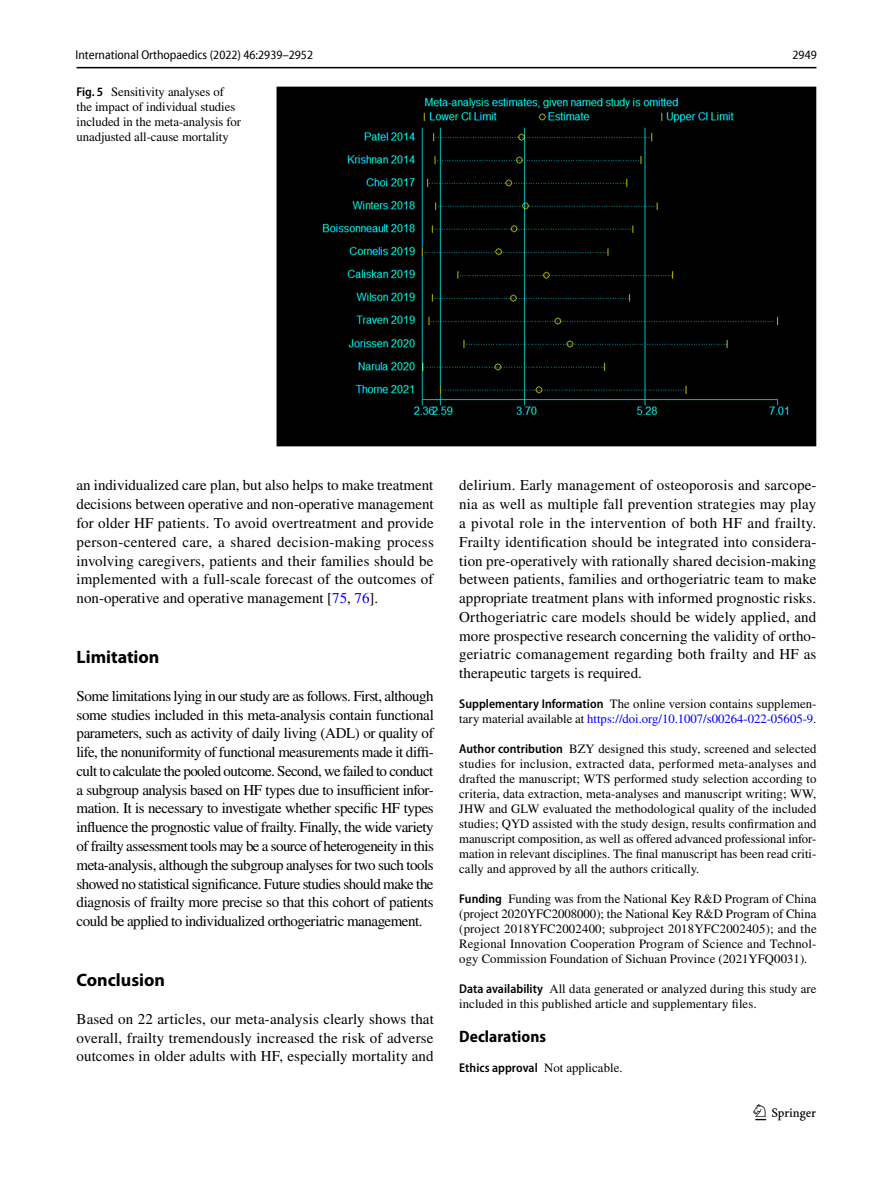
<style>
.page{position:relative;width:893px;height:1187px;background:#fff}
.page>*{position:absolute;margin:0;border:0;box-sizing:border-box;transform-origin:0 0}
.t1{font:22.5px "Springnew Regular 3";color:#000}
.t2{font:700 18px "Myriad Pro";color:#000}
.t3{font:700 semi-condensed 16.5px "Myriad Pro";letter-spacing:.005em;color:#000}
.t4{font:15px/18.8px "STIX";letter-spacing:.005em;color:#000;text-align:justify}
.t5{font:12.75px/15px "STIX";letter-spacing:.005em;color:#000}
.t6{font:semi-condensed 12.75px "Myriad Pro Unic";color:#000}
.t7{font:600 semi-condensed 12.75px "Myriad Pro";letter-spacing:.005em;color:#000}
.s1{font-family:"Myriad Pro";font-weight:600;font-stretch:semi-condensed}
.s2{color:#00f}
.s3{font-family:"STIX";font-weight:400;font-stretch:normal}
</style>
<div class="page">
<hr style="left:77px;top:67px;width:739px;height:1px;background:#000">
<img style="left:276px;top:87px;width:540px;height:360px">
<p class="t6" style="left:76px;top:50px;width:239px">International Orthopaedics (2022) 46:2939–2952</p>
<p class="t6" style="left:793px;top:50px;width:26px">2949</p>
<p class="t5" style="left:77px;top:85px;width:166px"><span class="s1">Fig. 5</span> Sensitivity analyses of the impact of individual studies included in the meta-analysis for unadjusted all-cause mortality</p>
<p class="t4" style="left:77px;top:477px;width:359px">an individualized care plan, but also helps to make treatment decisions between operative and non-operative management for older HF patients. To avoid overtreatment and provide person-centered care, a shared decision-making process involving caregivers, patients and their families should be implemented with a full-scale forecast of the outcomes of non-operative and operative management [<span class="s2">75</span>, <span class="s2">76</span>].</p>
<p class="t2" style="left:77px;top:645px;width:84px">Limitation</p>
<p class="t4" style="left:77px;top:687px;width:359px">Some limitations lying in our study are as follows. First, although some studies included in this meta-analysis contain functional parameters, such as activity of daily living (ADL) or quality of life, the nonuniformity of functional measurements made it diffi&shy;cult to calculate the pooled outcome. Second, we failed to conduct a subgroup analysis based on HF types due to insufficient infor&shy;mation. It is necessary to investigate whether specific HF types influence the prognostic value of frailty. Finally, the wide variety of frailty assessment tools may be a source of heterogeneity in this meta-analysis, although the subgroup analyses for two such tools showed no statistical significance. Future studies should make the diagnosis of frailty more precise so that this cohort of patients could be applied to individualized orthogeriatric management.</p>
<p class="t2" style="left:77px;top:968px;width:90px">Conclusion</p>
<p class="t4" style="left:77px;top:1010px;width:359px">Based on 22 articles, our meta-analysis clearly shows that overall, frailty tremendously increased the risk of adverse outcomes in older adults with HF, especially mortality and</p>
<p class="t4" style="left:459px;top:477px;width:359px">delirium. Early management of osteoporosis and sarcope&shy;nia as well as multiple fall prevention strategies may play a pivotal role in the intervention of both HF and frailty.<br>Frailty identification should be integrated into considera&shy;tion pre-operatively with rationally shared decision-making between patients, families and orthogeriatric team to make appropriate treatment plans with informed prognostic risks.<br>Orthogeriatric care models should be widely applied, and more prospective research concerning the validity of ortho&shy;geriatric comanagement regarding both frailty and HF as therapeutic targets is required.</p>
<p class="t5" style="left:459px;top:697px;width:359px"><span class="s1">Supplementary Information</span> The online version contains supplemen&shy;tary material available at <span class="s2">https://doi.org/10.1007/s00264-022-05605-9</span>.</p>
<p class="t5" style="left:459px;top:742px;width:359px;text-align:justify"><span class="s1">Author contribution</span> BZY designed this study, screened and selected studies for inclusion, extracted data, performed meta-analyses and drafted the manuscript; WTS performed study selection according to criteria, data extraction, meta-analyses and manuscript writing; WW, JHW and GLW evaluated the methodological quality of the included studies; QYD assisted with the study design, results confirmation and manuscript composition, as well as offered advanced professional infor&shy;mation in relevant disciplines. The final manuscript has been read criti&shy;cally and approved by all the authors critically.</p>
<p class="t5" style="left:459px;top:892px;width:359px;text-align:justify"><span class="s1">Funding</span> Funding was from the National Key R&amp;D Program of China (project 2020YFC2008000); the National Key R&amp;D Program of China (project 2018YFC2002400; subproject 2018YFC2002405); and the Regional Innovation Cooperation Program of Science and Technol&shy;ogy Commission Foundation of Sichuan Province (2021YFQ0031).</p>
<p class="t5" style="left:459px;top:982px;width:359px"><span class="s1">Data availability</span> All data generated or analyzed during this study are included in this published article and supplementary files.</p>
<p class="t3" style="left:459px;top:1027px;width:88px">Declarations</p>
<p class="t7" style="left:459px;top:1060px;width:165px">Ethics approval <span class="s3">Not applicable.</span></p>
<h1 class="t1" style="left:755px;top:1104px;width:62px">1 3</h1>
</div>
